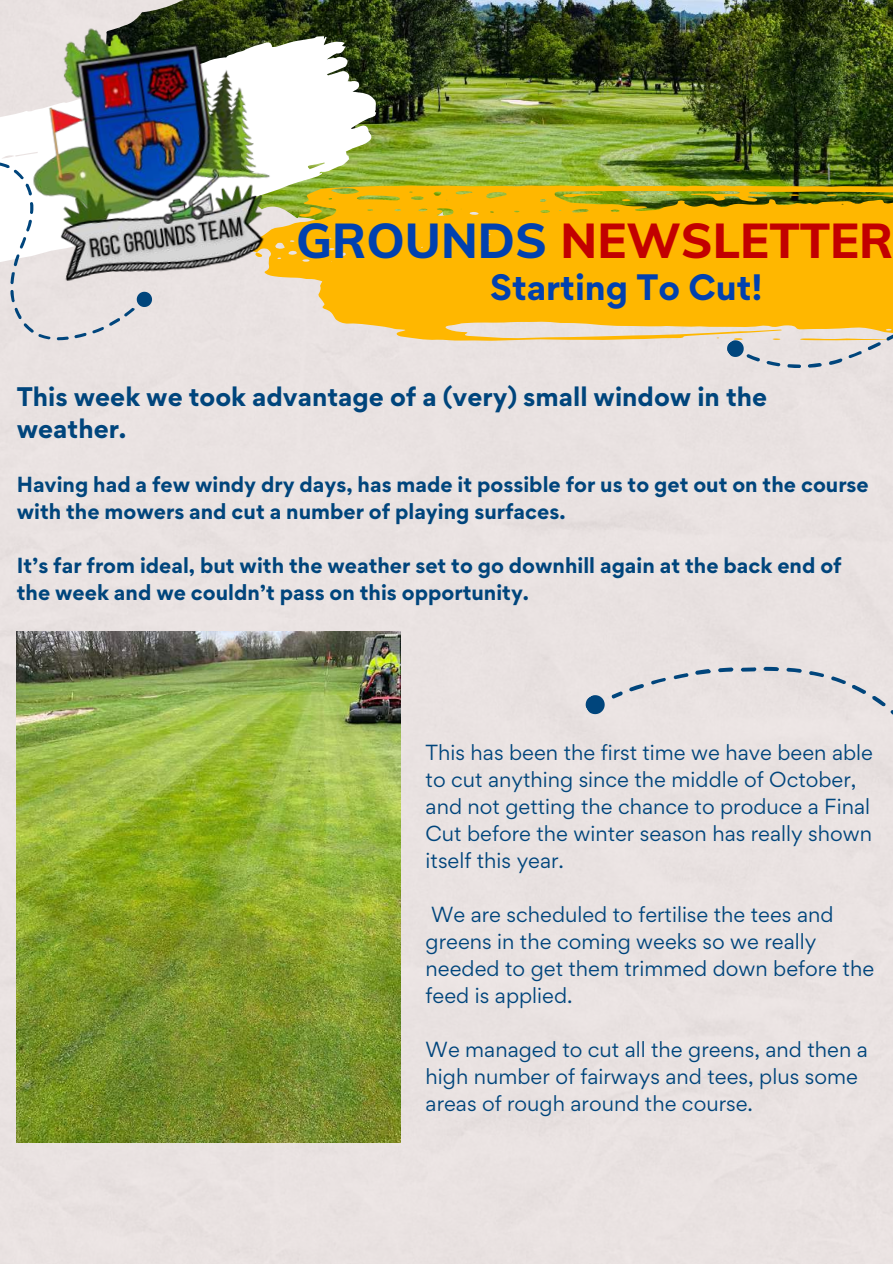
<style>
.page{position:relative;width:893px;height:1264px;background:#fff}
.page>*{position:absolute;margin:0;border:0;box-sizing:border-box;transform-origin:0 0}
.t1{font:48.45px "RTL Bayan Black";color:#c20000}
.t2{font:700 32.85px "Gordita";color:#0141af}
.t3{font:700 24px/32.7px "Gordita";color:#00457c}
.t4{font:19.5px/27px "Gordita";color:#00457c}
.t5{font:700 19.5px/27px "Gordita";color:#00457c}
.s1{color:#0141af}
</style>
<div class="page">
<div style="left:0;top:327px;width:892px;height:936px;background:#e9e2e1"></div>
<svg style="left:582px;top:691px;width:26px;height:26px"></svg>
<div style="left:610px;top:568px;width:282px;height:371px;background:#e9e2e1"></div>
<img style="left:393px;top:0;width:499px;height:185px">
<svg style="left:252px;top:185px;width:640px;height:155px;background:#f0b718"></svg>
<svg style="left:562px;top:193px;width:41px;height:4px"></svg>
<svg style="left:860px;top:195px;width:32px;height:2px"></svg>
<svg style="left:788px;top:194px;width:11px;height:2px"></svg>
<svg style="left:826px;top:194px;width:11px;height:2px"></svg>
<svg style="left:621px;top:199px;width:9px;height:2px"></svg>
<svg style="left:716px;top:203px;width:176px;height:267px;background:#f0cb75"></svg>
<svg style="left:0;top:0;width:393px;height:327px"></svg>
<svg style="left:0;top:127px;width:152px;height:213px;background:#e0dee0"></svg>
<img style="left:6px;top:0;width:292px;height:307px">
<img style="left:17px;top:631px;width:383px;height:511px">
<h1 class="t1" style="left:296px;top:209px;width:598px"><span class="s1">GROUNDS</span> NEWSLETTER</h1>
<h2 class="t2" style="left:490px;top:265px;width:273px">Starting To Cut!</h2>
<p class="t3" style="left:17px;top:379px;width:751px">This week we took advantage of a (very) small window in the weather.</p>
<p class="t5" style="left:17px;top:471px;width:853px">Having had a few windy dry days, has made it possible for us to get out on the course with the mowers and cut a number of playing surfaces.</p>
<p class="t5" style="left:17px;top:552px;width:826px">It’s far from ideal, but with the weather set to go downhill again at the back end of the week and we couldn’t pass on this opportunity.</p>
<p class="t4" style="left:425px;top:738px;width:449px">This has been the first time we have been able to cut anything since the middle of October, and not getting the chance to produce a Final Cut before the winter season has really shown itself this year.</p>
<p class="t4" style="left:425px;top:900px;width:450px">We are scheduled to fertilise the tees and greens in the coming weeks so we really needed to get them trimmed down before the feed is applied.</p>
<p class="t4" style="left:425px;top:1035px;width:443px">We managed to cut all the greens, and then a high number of fairways and tees, plus some areas of rough around the course.</p>
</div>
